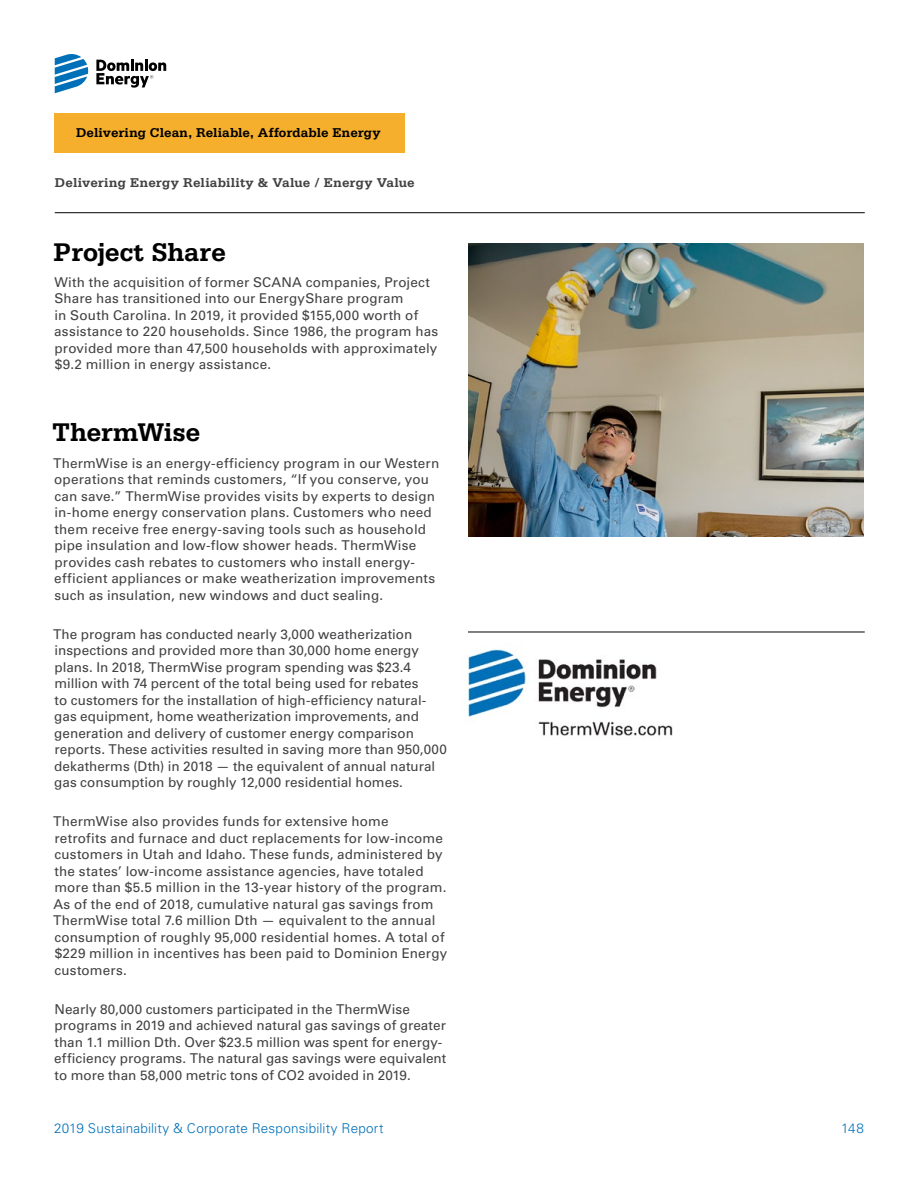
<style>
.page{position:relative;width:918px;height:1188px;background:#fff}
.page>*{position:absolute;margin:0;border:0;box-sizing:border-box;transform-origin:0 0}
.Body-Copy_Header__H4{font:700 27px "Serifa Std";letter-spacing:-.01em;color:#000}
.Body-Copy_Paragraph{font:500 13.5px/16.5px "Univers 55";letter-spacing:.01em;color:#414042}
.t1{font:300 13.5px "Univers";letter-spacing:.015em;color:#0070b9}
.Header_Section__H3{font:700 13.5px "Serifa Std";letter-spacing:.01em;color:#414042}
.t2{font:700 13.5px "Serifa Std";letter-spacing:.005em;color:#000}
</style>
<div class="page">
<hr style="left:55px;top:212px;width:810px;height:1px;background:#000">
<img style="left:468px;top:243px;width:396px;height:294px">
<img style="left:468px;top:649px;width:205px;height:87px">
<hr style="left:468px;top:632px;width:397px;height:1px;background:#000">
<div style="left:54px;top:113px;width:351px;height:40px;background:#f5af2d"></div>
<svg style="left:55px;top:54px;width:33px;height:39px"></svg>
<svg style="left:96px;top:60px;width:70px;height:28px"></svg>
<p class="t2" style="left:76px;top:125px;width:306px">Delivering Clean, Reliable, Affordable Energy</p>
<p class="Header_Section__H3" style="left:55px;top:175px;width:362px">Delivering Energy Reliability &amp; Value / Energy Value</p>
<p class="Body-Copy_Header__H4" style="left:54px;top:236px;width:174px">Project Share</p>
<p class="Body-Copy_Paragraph" style="left:54px;top:274px;width:385px">With the acquisition of former SCANA companies, Project Share has transitioned into our EnergyShare program<br>in South Carolina. In 2019, it provided $155,000 worth of assistance to 220 households. Since 1986, the program has provided more than 47,500 households with approximately $9.2 million in energy assistance.</p>
<p class="Body-Copy_Header__H4" style="left:52px;top:417px;width:150px">ThermWise</p>
<p class="Body-Copy_Paragraph" style="left:53px;top:455px;width:388px">ThermWise is an energy-efficiency program in our Western operations that reminds customers, “If you conserve, you can save.” ThermWise provides visits by experts to design in-home energy conservation plans. Customers who need them receive free energy-saving tools such as household pipe insulation and low-flow shower heads. ThermWise provides cash rebates to customers who install energy&shy;efficient appliances or make weatherization improvements such as insulation, new windows and duct sealing.</p>
<p class="Body-Copy_Paragraph" style="left:53px;top:626px;width:395px">The program has conducted nearly 3,000 weatherization inspections and provided more than 30,000 home energy plans. In 2018, ThermWise program spending was $23.4 million with 74 percent of the total being used for rebates<br>to customers for the installation of high-efficiency natural&shy;gas equipment, home weatherization improvements, and generation and delivery of customer energy comparison reports. These activities resulted in saving more than 950,000 dekatherms (Dth) in 2018 — the equivalent of annual natural gas consumption by roughly 12,000 residential homes.</p>
<p class="Body-Copy_Paragraph" style="left:53px;top:814px;width:396px">ThermWise also provides funds for extensive home<br>retrofits and furnace and duct replacements for low-income customers in Utah and Idaho. These funds, administered by the states’ low-income assistance agencies, have totaled more than $5.5 million in the 13-year history of the program.<br>As of the end of 2018, cumulative natural gas savings from ThermWise total 7.6 million Dth — equivalent to the annual consumption of roughly 95,000 residential homes. A total of $229 million in incentives has been paid to Dominion Energy customers.</p>
<p class="Body-Copy_Paragraph" style="left:54px;top:1001px;width:394px">Nearly 80,000 customers participated in the ThermWise programs in 2019 and achieved natural gas savings of greater than 1.1 million Dth. Over $23.5 million was spent for energy&shy;efficiency programs. The natural gas savings were equivalent to more than 58,000 metric tons of CO2 avoided in 2019.</p>
<p class="t1" style="left:54px;top:1120px;width:331px">2019 Sustainability &amp; Corporate Responsibility Report</p>
<p class="t1" style="left:841px;top:1120px;width:24px">148</p>
</div>
